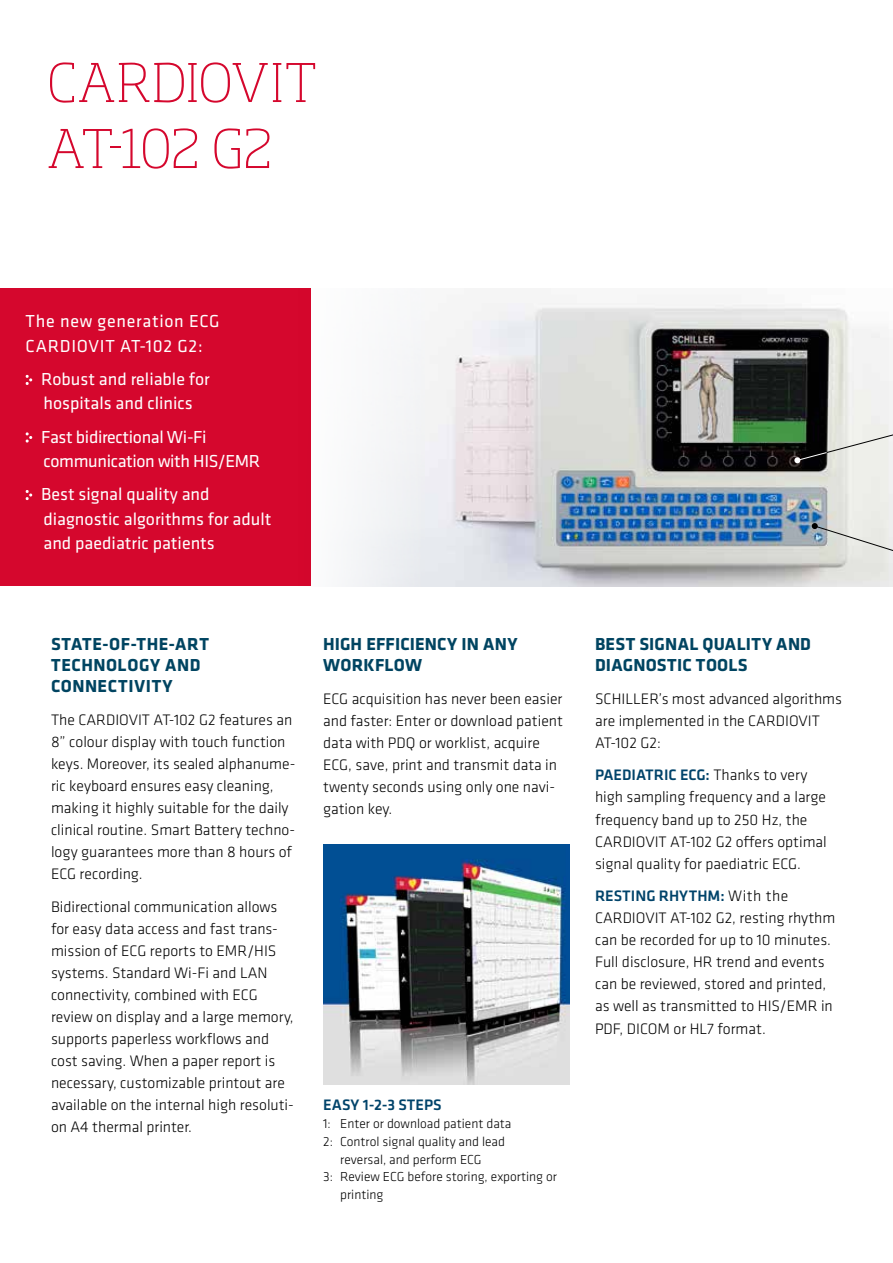
<style>
.page{position:relative;width:893px;height:1263px;background:#fff}
.page>*{position:absolute;margin:0;border:0;box-sizing:border-box;transform-origin:0 0}
.t1{font:200 52.5px/66px "Soho Pro";letter-spacing:-.015em;color:#d5072d}
.t2{font:18px/24.5px "Klavika";color:#fff}
.t3{font:700 18px/21px "Klavika";letter-spacing:.02em;color:#004461}
.t4{font:18px/24.5px "Klavika";letter-spacing:-.02em;color:#fff}
.t5{font:18px/24.5px "Klavika";letter-spacing:.04em;color:#fff}
.t6{font:300 15.75px/22px "Klavika";color:#000}
.t7{font:500 15.75px "Klavika";color:#00436a}
.t8{font:300 13.5px "Klavika";color:#000}
.s1{font-weight:500;color:#00436a}
</style>
<div class="page">
<img style="left:425px;top:303px;width:468px;height:283px">
<img style="left:310px;top:288px;width:115px;height:298px">
<div style="left:0;top:288px;width:310px;height:298px;background:#d5072d"></div>
<svg style="left:812px;top:523px;width:81px;height:38px"></svg>
<svg style="left:794px;top:426px;width:99px;height:37px"></svg>
<svg style="left:25px;top:375px;width:7px;height:10px"></svg>
<svg style="left:25px;top:432px;width:7px;height:11px"></svg>
<svg style="left:25px;top:490px;width:7px;height:10px"></svg>
<img style="left:323px;top:844px;width:247px;height:241px">
<h1 class="t1" style="left:47px;top:45px;width:271px">CARDIOVIT<br>AT-102 G2</h1>
<p class="t5" style="left:26px;top:309px;width:196px">The new generation ECG<br>CARDIOVIT AT-102 G2:</p>
<p class="t2" style="left:41px;top:366px;width:170px">Robust and reliable for hospitals and clinics</p>
<p class="t4" style="left:41px;top:424px;width:221px">Fast bidirectional Wi-Fi communication with HIS/EMR</p>
<p class="t2" style="left:41px;top:481px;width:232px">Best signal quality and diagnostic algorithms for adult and paediatric patients</p>
<p class="t3" style="left:51px;top:633px;width:160px">STATE-OF-THE-ART<br>TECHNOLOGY AND<br>CONNECTIVITY</p>
<p class="t6" style="left:51px;top:708px;width:246px">The CARDIOVIT AT-102 G2 features an 8” colour display with touch function keys. Moreover, its sealed alphanume&shy;ric keyboard ensures easy cleaning, making it highly suitable for the daily clinical routine. Smart Battery techno&shy;logy guarantees more than 8 hours of ECG recording.</p>
<p class="t6" style="left:51px;top:895px;width:244px">Bidirectional communication allows for easy data access and fast trans&shy;mission of ECG reports to EMR/HIS systems. Standard Wi-Fi and LAN connectivity, combined with ECG review on display and a large memory, supports paperless workflows and cost saving. When a paper report is necessary, customizable printout are available on the internal high resoluti&shy;on A4 thermal printer.</p>
<p class="t3" style="left:323px;top:633px;width:196px">HIGH EFFICIENCY IN ANY<br>WORKFLOW</p>
<p class="t6" style="left:323px;top:687px;width:241px">ECG acquisition has never been easier and faster: Enter or download patient data with PDQ or worklist, acquire<br>ECG, save, print and transmit data in twenty seconds using only one navi&shy;gation key.</p>
<p class="t7" style="left:323px;top:1094px;width:120px">EASY 1-2-3 STEPS</p>
<p class="t8" style="left:323px;top:1115px;width:190px">1: Enter or download patient data</p>
<p class="t8" style="left:323px;top:1133px;width:183px">2: Control signal quality and lead</p>
<p class="t8" style="left:340px;top:1151px;width:143px">reversal, and perform ECG</p>
<p class="t8" style="left:323px;top:1169px;width:235px">3: Review ECG before storing, exporting or</p>
<p class="t8" style="left:340px;top:1186px;width:45px">printing</p>
<p class="t3" style="left:595px;top:633px;width:217px">BEST SIGNAL QUALITY AND<br>DIAGNOSTIC TOOLS</p>
<p class="t6" style="left:595px;top:687px;width:248px">SCHILLER’s most advanced algorithms are implemented in the CARDIOVIT<br>AT-102 G2:</p>
<p class="t6" style="left:595px;top:764px;width:233px"><span class="s1">PAEDIATRIC ECG:</span> Thanks to very high sampling frequency and a large frequency band up to 250 Hz, the CARDIOVIT AT-102 G2 offers optimal signal quality for paediatric ECG.</p>
<p class="t6" style="left:595px;top:885px;width:242px"><span class="s1">RESTING RHYTHM:</span> With the<br>CARDIOVIT AT-102 G2, resting rhythm can be recorded for up to 10 minutes.<br>Full disclosure, HR trend and events can be reviewed, stored and printed, as well as transmitted to HIS/EMR in<br>PDF, DICOM or HL7 format.</p>
</div>
